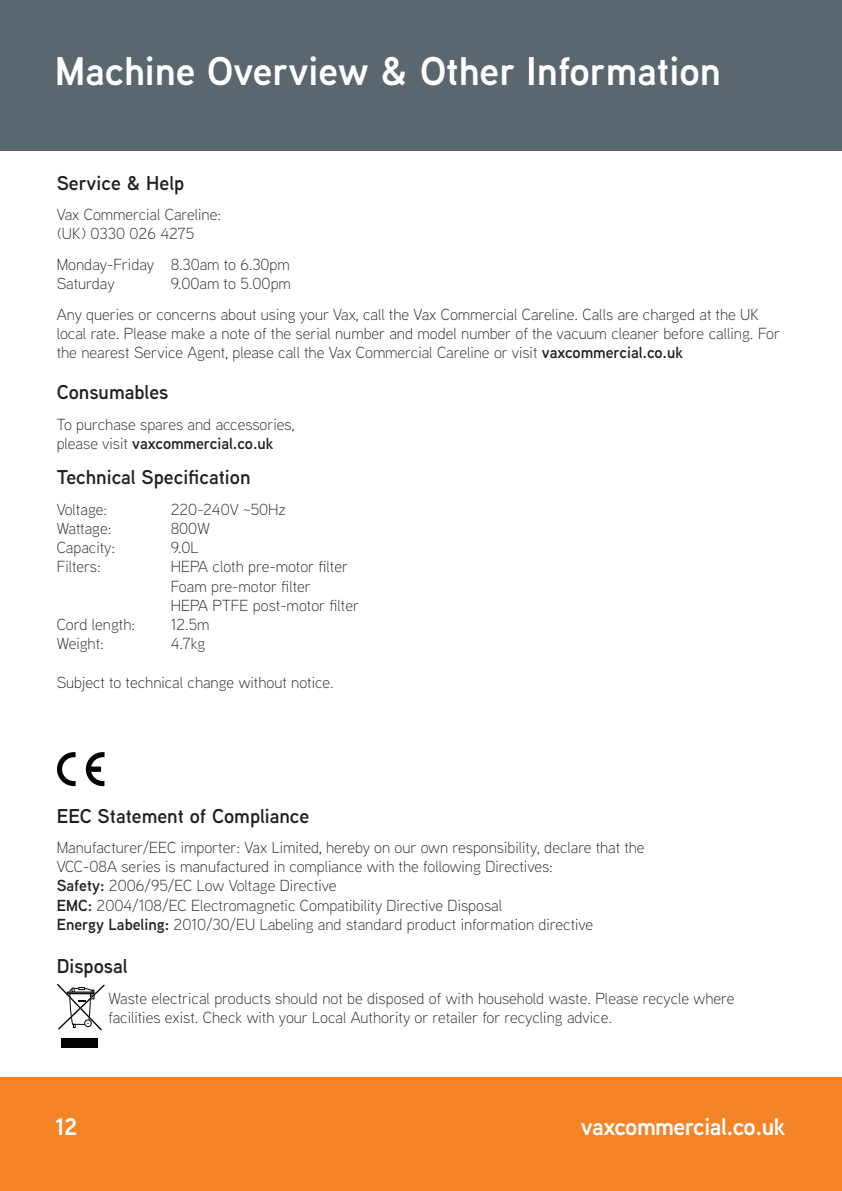
<style>
.page{position:relative;width:842px;height:1191px;background:#fff}
.page>*{position:absolute;margin:0;border:0;box-sizing:border-box;transform-origin:0 0}
.t1{font:600 40px "Vax Aaux Next";color:#fff}
.t2{font:600 24px "Vax Aaux Next";letter-spacing:-.02em;color:#fff}
.t3{font:600 20px "Vax Aaux Next";color:#231f20}
.t4{font:300 16px/19.2px "Vax Aaux Next";color:#231f20}
.s1{font-weight:600}
</style>
<div class="page">
<div style="left:0;top:1077px;width:842px;height:114px;background:#f58427"></div>
<div style="left:0;top:0;width:842px;height:150px;background:#5a676e"></div>
<svg style="left:57px;top:752px;width:19px;height:34px"></svg>
<svg style="left:86px;top:752px;width:19px;height:34px"></svg>
<div style="left:61px;top:1038px;width:37px;height:9px;background:#040503"></div>
<svg style="left:57px;top:983px;width:48px;height:48px"></svg>
<h1 class="t1" style="left:55px;top:43px;width:667px">Machine Overview &amp; Other Information</h1>
<p class="t3" style="left:57px;top:169px;width:129px">Service &amp; Help</p>
<p class="t4" style="left:57px;top:204px;width:166px">Vax Commercial Careline: (UK) 0330 026 4275</p>
<p class="t4" style="left:57px;top:254px;width:235px">Monday-Friday 8.30am to 6.30pm<br>Saturday</p>
<p class="t4" style="left:57px;top:267px;width:704px;line-height:30.6px;text-indent:114px">9.00am to 5.00pm<br>Any queries or concerns about using your Vax, call the Vax Commercial Careline. Calls are charged at the UK</p>
<p class="t4" style="left:57px;top:323px;width:725px">local rate. Please make a note of the serial number and model number of the vacuum cleaner before calling. For the nearest Service Agent, please call the Vax Commercial Careline or visit <span class="s1">vaxcommercial.co.uk</span></p>
<p class="t3" style="left:57px;top:378px;width:113px">Consumables</p>
<p class="t4" style="left:57px;top:414px;width:239px">To purchase spares and accessories, please visit <span class="s1">vaxcommercial.co.uk</span></p>
<p class="t3" style="left:57px;top:463px;width:195px">Technical Specification</p>
<p class="t4" style="left:57px;top:499px;width:52px">Voltage:</p>
<p class="t4" style="left:171px;top:499px;width:117px">220-240V ~50Hz</p>
<p class="t4" style="left:57px;top:518px;width:56px">Wattage:</p>
<p class="t4" style="left:171px;top:518px;width:41px">800W</p>
<p class="t4" style="left:57px;top:537px;width:60px">Capacity:</p>
<p class="t4" style="left:171px;top:537px;width:29px">9.0L</p>
<p class="t4" style="left:57px;top:556px;width:46px">Filters:</p>
<p class="t4" style="left:171px;top:556px;width:190px">HEPA cloth pre-motor filter<br>Foam pre-motor filter<br>HEPA PTFE post-motor filter</p>
<p class="t4" style="left:57px;top:614px;width:80px">Cord length:</p>
<p class="t4" style="left:171px;top:614px;width:40px">12.5m</p>
<p class="t4" style="left:57px;top:633px;width:49px">Weight:</p>
<p class="t4" style="left:171px;top:633px;width:36px">4.7kg</p>
<p class="t4" style="left:57px;top:672px;width:279px">Subject to technical change without notice.</p>
<p class="t3" style="left:57px;top:801px;width:254px">EEC Statement of Compliance</p>
<p class="t4" style="left:57px;top:837px;width:589px">Manufacturer/EEC importer: Vax Limited, hereby on our own responsibility, declare that the VCC-08A series is manufactured in compliance with the following Directives:<br><span class="s1">Safety:</span> 2006/95/EC Low Voltage Directive<br><span class="s1">EMC:</span> 2004/108/EC Electromagnetic Compatibility Directive Disposal<br><span class="s1">Energy Labeling:</span> 2010/30/EU Labeling and standard product information directive</p>
<p class="t3" style="left:57px;top:952px;width:72px">Disposal</p>
<p class="t4" style="left:108px;top:988px;width:628px">Waste electrical products should not be disposed of with household waste. Please recycle where facilities exist. Check with your Local Authority or retailer for recycling advice.</p>
<h2 class="t2" style="left:55px;top:1110px;width:24px">12</h2>
<h2 class="t2" style="left:581px;top:1110px;width:206px">vaxcommercial.co.uk</h2>
</div>
